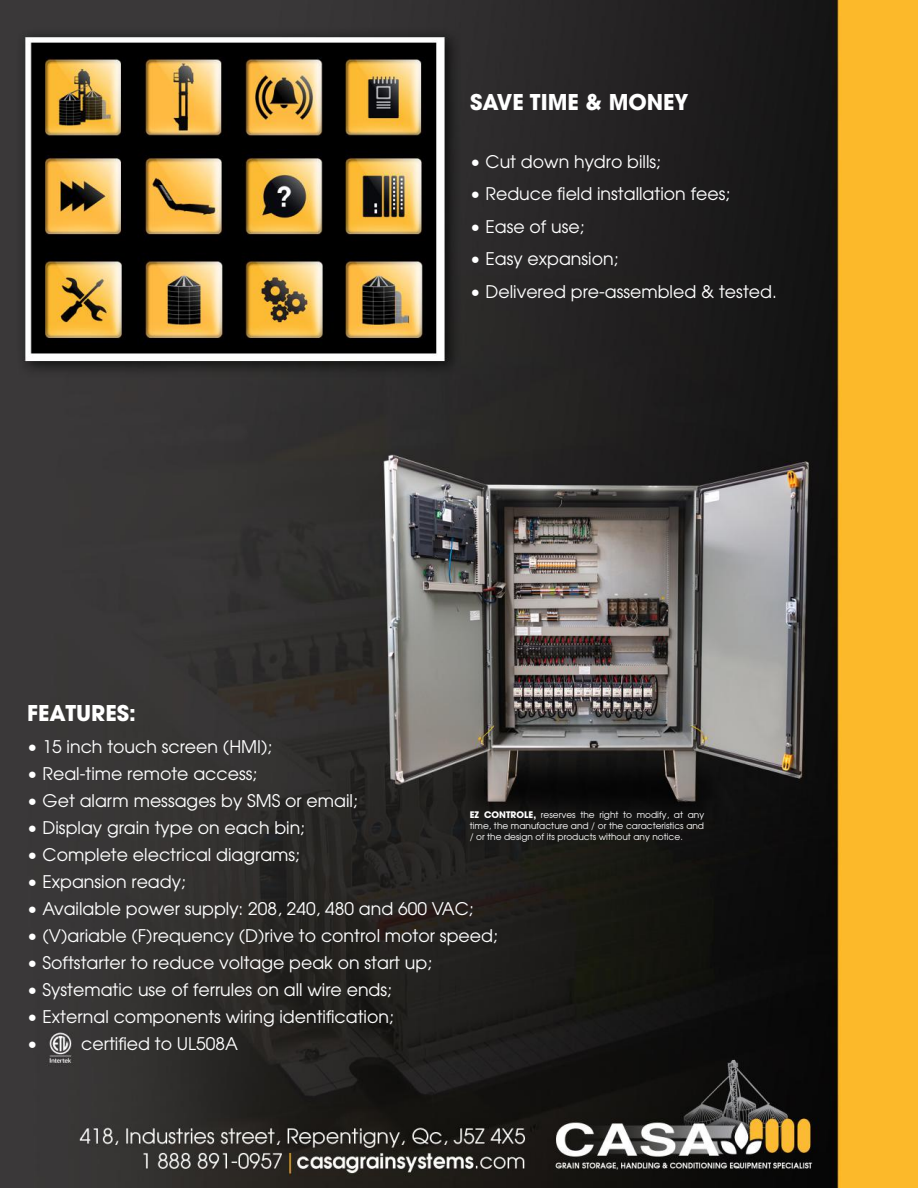
<style>
.page{position:relative;width:918px;height:1188px;background:#fff}
.page>*{position:absolute;margin:0;border:0;box-sizing:border-box;transform-origin:0 0}
.t1{font:700 21.6px "Avant Garde";color:#fff}
.t2{font:17.4px/27px "Avant Garde";color:#fff}
.t3{font:9px/10.8px "Avant Garde";color:#fff;text-align:justify}
.s1{font-weight:700}
</style>
<div class="page">
<img style="left:0;top:0;width:918px;height:1188px">
<p class="t1" style="left:470px;top:88px;width:220px">SAVE TIME &amp; MONEY</p>
<p class="t2" style="left:470px;top:148px;width:192px">• Cut down hydro bills;</p>
<p class="t2" style="left:470px;top:180px;width:262px">• Reduce field installation fees;</p>
<p class="t2" style="left:470px;top:213px;width:116px">• Ease of use;</p>
<p class="t2" style="left:470px;top:245px;width:150px">• Easy expansion;</p>
<p class="t2" style="left:470px;top:277px;width:308px">• Delivered pre-assembled &amp; tested.</p>
<p class="t1" style="left:27px;top:699px;width:110px">FEATURES:</p>
<p class="t2" style="left:27px;top:733px;width:247px">• 15 inch touch screen (HMI);</p>
<p class="t2" style="left:27px;top:760px;width:232px">• Real-time remote access;</p>
<p class="t2" style="left:27px;top:787px;width:332px">• Get alarm messages by SMS or email;</p>
<p class="t2" style="left:27px;top:814px;width:279px">• Display grain type on each bin;</p>
<p class="t2" style="left:27px;top:841px;width:274px">• Complete electrical diagrams;</p>
<p class="t2" style="left:27px;top:868px;width:160px">• Expansion ready;</p>
<p class="t2" style="left:27px;top:895px;width:448px">• Available power supply: 208, 240, 480 and 600 VAC;</p>
<p class="t2" style="left:27px;top:922px;width:472px">• (V)ariable (F)requency (D)rive to control motor speed;</p>
<p class="t2" style="left:27px;top:949px;width:406px">• Softstarter to reduce voltage peak on start up;</p>
<p class="t2" style="left:27px;top:976px;width:366px">• Systematic use of ferrules on all wire ends;</p>
<p class="t2" style="left:27px;top:1003px;width:368px">• External components wiring identification; •</p>
<p class="t3" style="left:470px;top:809px;width:236px"><span class="s1">EZ CONTROLE,</span> reserves the right to modify, at any time, the manufacture and / or the caracteristics and / or the design of its products without any notice.</p>
<p class="t2" style="left:81px;top:1030px;width:158px">certified to UL508A</p>
</div>
